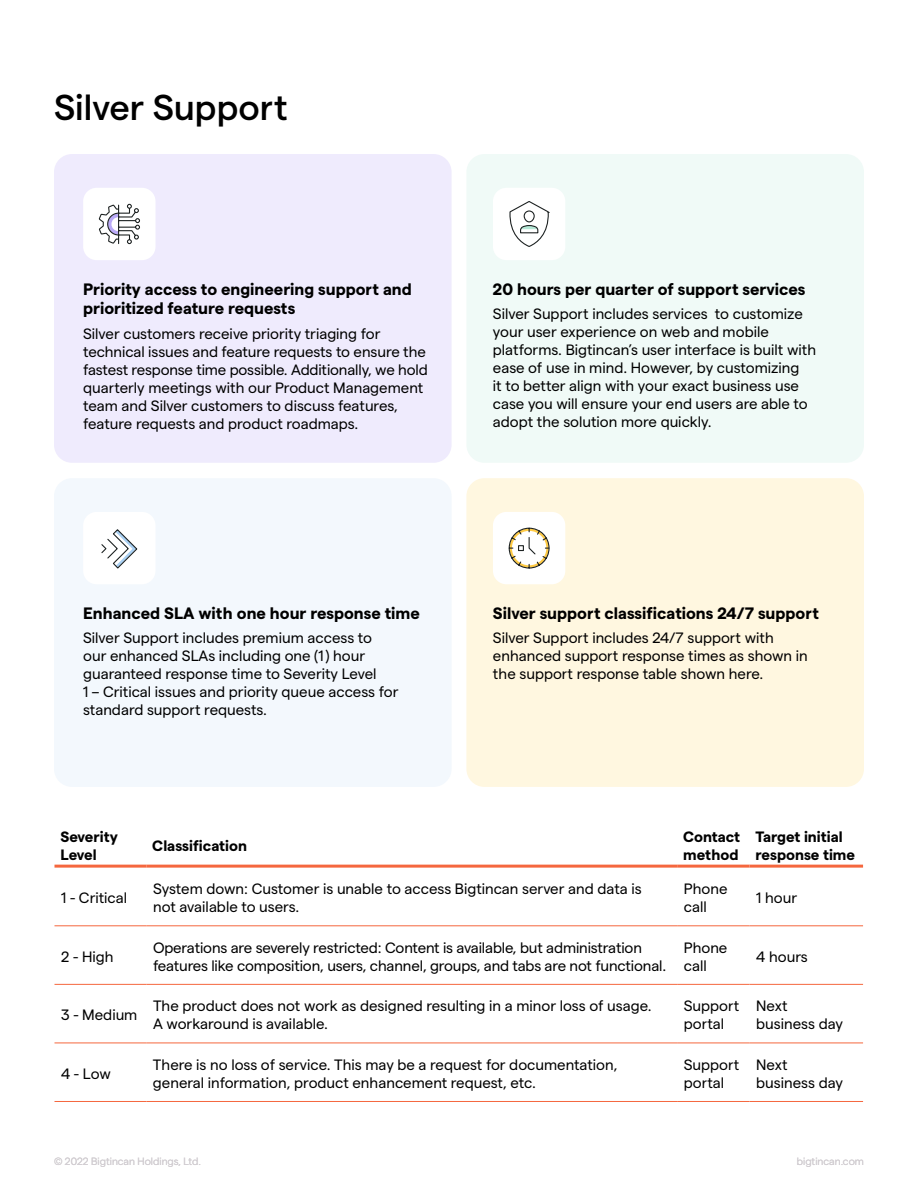
<style>
.page{position:relative;width:918px;height:1188px;background:#fff}
.page>*{position:absolute;margin:0;border:0;box-sizing:border-box;transform-origin:0 0}
.t1{font:500 36px "Matter";color:#000}
.t2{font:700 16.5px/19.8px "Matter";color:#000}
.t3{font:15px/18px "Matter";color:#000}
.t4{font:700 15px/18px "Matter";color:#000}
.t5{font:300 10.5px "Matter";color:#b3b3b3}
</style>
<div class="page">
<div style="left:54px;top:154px;width:398px;height:309px;background:#efebfd;border-radius:18px"></div>
<div style="left:54px;top:478px;width:398px;height:309px;background:#f3f8fd;border-radius:18px"></div>
<div style="left:466px;top:154px;width:398px;height:309px;background:#f0faf7;border-radius:18px"></div>
<div style="left:466px;top:478px;width:398px;height:309px;background:#fff7e0;border-radius:18px"></div>
<div style="left:83px;top:188px;width:73px;height:72px;background:#fff;border-radius:14px"></div>
<svg style="left:98px;top:203px;width:42px;height:42px"></svg>
<div style="left:493px;top:188px;width:72px;height:72px;background:#fff;border-radius:14px"></div>
<svg style="left:509px;top:201px;width:40px;height:46px"></svg>
<div style="left:493px;top:512px;width:72px;height:72px;background:#fff;border-radius:14px"></div>
<svg style="left:508px;top:527px;width:42px;height:42px"></svg>
<div style="left:83px;top:512px;width:73px;height:72px;background:#fff;border-radius:14px"></div>
<svg style="left:101px;top:529px;width:37px;height:40px"></svg>
<hr style="left:55px;top:865px;width:91px;height:3px;background:#f5673e">
<hr style="left:146px;top:865px;width:531px;height:3px;background:#f5673e">
<hr style="left:677px;top:865px;width:73px;height:3px;background:#f5673e">
<hr style="left:750px;top:865px;width:113px;height:3px;background:#f5673e">
<hr style="left:55px;top:1043px;width:91px;height:1px;background:#f5673e">
<hr style="left:146px;top:1043px;width:531px;height:1px;background:#f5673e">
<hr style="left:677px;top:1043px;width:73px;height:1px;background:#f5673e">
<hr style="left:750px;top:1043px;width:113px;height:1px;background:#f5673e">
<hr style="left:55px;top:1101px;width:91px;height:1px;background:#f5673e">
<hr style="left:146px;top:1101px;width:531px;height:1px;background:#f5673e">
<hr style="left:677px;top:1101px;width:73px;height:1px;background:#f5673e">
<hr style="left:750px;top:1101px;width:113px;height:1px;background:#f5673e">
<hr style="left:55px;top:925px;width:91px;height:1px;background:#f5673e">
<hr style="left:146px;top:925px;width:531px;height:1px;background:#f5673e">
<hr style="left:677px;top:925px;width:73px;height:1px;background:#f5673e">
<hr style="left:750px;top:925px;width:113px;height:1px;background:#f5673e">
<hr style="left:55px;top:984px;width:91px;height:1px;background:#f5673e">
<hr style="left:146px;top:984px;width:531px;height:1px;background:#f5673e">
<hr style="left:677px;top:984px;width:73px;height:1px;background:#f5673e">
<hr style="left:750px;top:984px;width:113px;height:1px;background:#f5673e">
<h1 class="t1" style="left:54px;top:81px;width:235px">Silver Support</h1>
<p class="t2" style="left:83px;top:277px;width:330px">Priority access to engineering support and prioritized feature requests</p>
<p class="t3" style="left:83px;top:324px;width:346px">Silver customers receive priority triaging for technical issues and feature requests to ensure the fastest response time possible. Additionally, we hold quarterly meetings with our Product Management team and Silver customers to discuss features, feature requests and product roadmaps.</p>
<p class="t2" style="left:493px;top:277px;width:314px">20 hours per quarter of support services</p>
<p class="t3" style="left:493px;top:304px;width:325px">Silver Support includes services to customize your user experience on web and mobile platforms. Bigtincan’s user interface is built with ease of use in mind. However, by customizing<br>it to better align with your exact business use case you will ensure your end users are able to adopt the solution more quickly.</p>
<p class="t2" style="left:83px;top:602px;width:338px">Enhanced SLA with one hour response time</p>
<p class="t3" style="left:83px;top:628px;width:317px">Silver Support includes premium access to our enhanced SLAs including one (1 ) hour guaranteed response time to Severity Level<br>1 – Critical issues and priority queue access for standard support requests.</p>
<p class="t2" style="left:493px;top:602px;width:327px">Silver support classifications 24/7 support</p>
<p class="t3" style="left:493px;top:628px;width:316px">Silver Support includes 24/7 support with enhanced support response times as shown in the support response table shown here.</p>
<p class="t4" style="left:61px;top:827px;width:59px">Severity<br>Level</p>
<p class="t4" style="left:152px;top:836px;width:96px">Classification</p>
<p class="t4" style="left:683px;top:827px;width:58px">Contact method</p>
<p class="t4" style="left:756px;top:827px;width:101px">Target initial response time</p>
<p class="t3" style="left:61px;top:888px;width:67px">1 - Critical</p>
<p class="t3" style="left:153px;top:879px;width:490px">System down: Customer is unable to access Bigtincan server and data is not available to users.</p>
<p class="t3" style="left:684px;top:879px;width:45px">Phone call</p>
<p class="t3" style="left:756px;top:888px;width:42px">1 hour</p>
<p class="t3" style="left:61px;top:946px;width:54px">2 - High</p>
<p class="t3" style="left:153px;top:937px;width:515px">Operations are severely restricted: Content is available, but administration features like composition, users, channel, groups, and tabs are not functional.</p>
<p class="t3" style="left:684px;top:937px;width:45px">Phone call</p>
<p class="t3" style="left:756px;top:946px;width:53px">4 hours</p>
<p class="t3" style="left:61px;top:1005px;width:78px">3 - Medium</p>
<p class="t3" style="left:153px;top:996px;width:500px">The product does not work as designed resulting in a minor loss of usage.<br>A workaround is available.</p>
<p class="t3" style="left:684px;top:996px;width:57px">Support portal</p>
<p class="t3" style="left:756px;top:996px;width:88px">Next business day</p>
<p class="t3" style="left:61px;top:1063px;width:51px">4 - Low</p>
<p class="t3" style="left:153px;top:1054px;width:466px">There is no loss of service. This may be a request for documentation, general information, product enhancement request, etc.</p>
<p class="t3" style="left:684px;top:1054px;width:57px">Support portal</p>
<p class="t3" style="left:756px;top:1054px;width:88px">Next business day</p>
<p class="t5" style="left:54px;top:1154px;width:149px">© 2022 Bigtincan Holdings, Ltd.</p>
<p class="t5" style="left:797px;top:1154px;width:69px">bigtincan.com</p>
</div>
